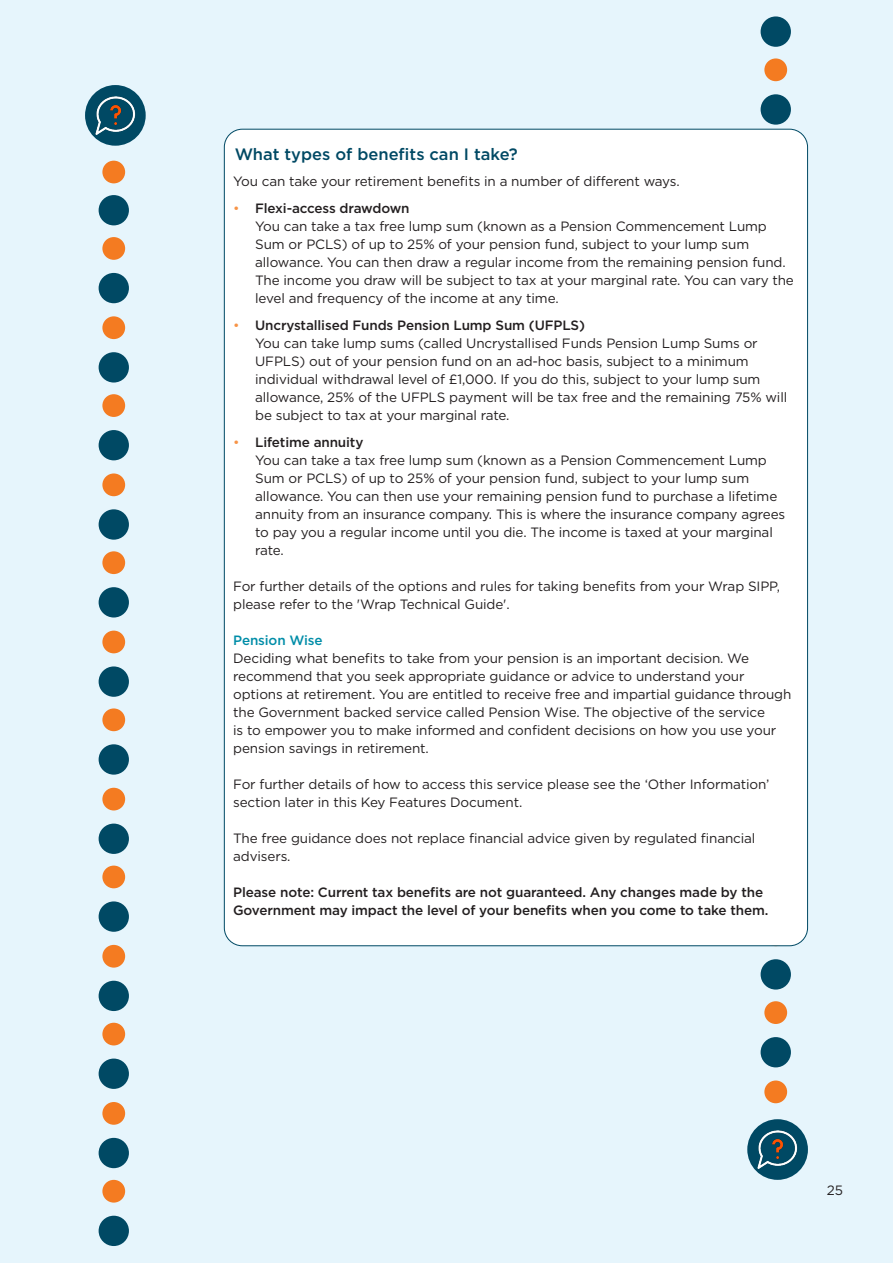
<style>
.page{position:relative;width:893px;height:1263px;background:#e6f5fc}
.page>*{position:absolute;margin:0;border:0;box-sizing:border-box;transform-origin:0 0}
.t1{font:500 16.5px "Gotham";color:#004964}
.t2{font:13.5px/18px "Gotham";letter-spacing:-.01em;color:#231f20}
.t3{font:500 13.5px/18px "Gotham";letter-spacing:-.01em;color:#231f20}
.t4{font:500 13.5px "Gotham";letter-spacing:-.01em;color:#008da8}
.s1{color:#f79447}
.s2{font-weight:500}
</style>
<div class="page">
<div style="left:103px;top:162px;width:21px;height:20px;background:#f47b21;border-radius:50%"></div>
<div style="left:102px;top:161px;width:23px;height:22px;border:2px solid #f47b21;border-radius:50%"></div>
<div style="left:100px;top:196px;width:28px;height:28px;background:#004964;border-radius:50%"></div>
<div style="left:99px;top:195px;width:30px;height:30px;border:3px solid #004964;border-radius:50%"></div>
<div style="left:100px;top:274px;width:28px;height:28px;background:#004964;border-radius:50%"></div>
<div style="left:99px;top:273px;width:30px;height:30px;border:3px solid #004964;border-radius:50%"></div>
<div style="left:100px;top:353px;width:28px;height:28px;background:#004964;border-radius:50%"></div>
<div style="left:99px;top:352px;width:30px;height:30px;border:3px solid #004964;border-radius:50%"></div>
<div style="left:100px;top:431px;width:28px;height:28px;background:#004964;border-radius:50%"></div>
<div style="left:99px;top:430px;width:30px;height:30px;border:3px solid #004964;border-radius:50%"></div>
<div style="left:100px;top:511px;width:28px;height:27px;background:#004964;border-radius:50%"></div>
<div style="left:99px;top:509px;width:30px;height:31px;border:3px solid #004964;border-radius:50%"></div>
<div style="left:100px;top:588px;width:28px;height:28px;background:#004964;border-radius:50%"></div>
<div style="left:99px;top:587px;width:30px;height:30px;border:3px solid #004964;border-radius:50%"></div>
<div style="left:100px;top:668px;width:28px;height:27px;background:#004964;border-radius:50%"></div>
<div style="left:99px;top:666px;width:30px;height:31px;border:3px solid #004964;border-radius:50%"></div>
<div style="left:100px;top:746px;width:28px;height:27px;background:#004964;border-radius:50%"></div>
<div style="left:99px;top:744px;width:30px;height:31px;border:3px solid #004964;border-radius:50%"></div>
<div style="left:100px;top:825px;width:28px;height:27px;background:#004964;border-radius:50%"></div>
<div style="left:99px;top:823px;width:30px;height:31px;border:3px solid #004964;border-radius:50%"></div>
<div style="left:100px;top:903px;width:28px;height:27px;background:#004964;border-radius:50%"></div>
<div style="left:99px;top:901px;width:30px;height:31px;border:3px solid #004964;border-radius:50%"></div>
<div style="left:100px;top:982px;width:28px;height:28px;background:#004964;border-radius:50%"></div>
<div style="left:99px;top:981px;width:30px;height:30px;border:3px solid #004964;border-radius:50%"></div>
<div style="left:100px;top:1060px;width:28px;height:27px;background:#004964;border-radius:50%"></div>
<div style="left:99px;top:1058px;width:30px;height:31px;border:3px solid #004964;border-radius:50%"></div>
<div style="left:100px;top:1139px;width:28px;height:28px;background:#004964;border-radius:50%"></div>
<div style="left:99px;top:1138px;width:30px;height:30px;border:3px solid #004964;border-radius:50%"></div>
<div style="left:100px;top:1217px;width:28px;height:28px;background:#004964;border-radius:50%"></div>
<div style="left:99px;top:1216px;width:30px;height:30px;border:3px solid #004964;border-radius:50%"></div>
<div style="left:103px;top:238px;width:21px;height:21px;background:#f47b21;border-radius:50%"></div>
<div style="left:102px;top:237px;width:23px;height:23px;border:2px solid #f47b21;border-radius:50%"></div>
<div style="left:103px;top:317px;width:21px;height:21px;background:#f47b21;border-radius:50%"></div>
<div style="left:102px;top:316px;width:23px;height:23px;border:2px solid #f47b21;border-radius:50%"></div>
<div style="left:103px;top:395px;width:21px;height:21px;background:#f47b21;border-radius:50%"></div>
<div style="left:102px;top:394px;width:23px;height:23px;border:2px solid #f47b21;border-radius:50%"></div>
<div style="left:103px;top:474px;width:21px;height:21px;background:#f47b21;border-radius:50%"></div>
<div style="left:102px;top:473px;width:23px;height:23px;border:2px solid #f47b21;border-radius:50%"></div>
<div style="left:103px;top:552px;width:21px;height:21px;background:#f47b21;border-radius:50%"></div>
<div style="left:102px;top:551px;width:23px;height:23px;border:2px solid #f47b21;border-radius:50%"></div>
<div style="left:103px;top:632px;width:21px;height:20px;background:#f47b21;border-radius:50%"></div>
<div style="left:102px;top:631px;width:23px;height:22px;border:2px solid #f47b21;border-radius:50%"></div>
<div style="left:103px;top:709px;width:21px;height:21px;background:#f47b21;border-radius:50%"></div>
<div style="left:102px;top:708px;width:23px;height:23px;border:2px solid #f47b21;border-radius:50%"></div>
<div style="left:103px;top:789px;width:21px;height:20px;background:#f47b21;border-radius:50%"></div>
<div style="left:102px;top:788px;width:23px;height:22px;border:2px solid #f47b21;border-radius:50%"></div>
<div style="left:103px;top:866px;width:21px;height:21px;background:#f47b21;border-radius:50%"></div>
<div style="left:102px;top:865px;width:23px;height:23px;border:2px solid #f47b21;border-radius:50%"></div>
<div style="left:103px;top:946px;width:21px;height:21px;background:#f47b21;border-radius:50%"></div>
<div style="left:102px;top:945px;width:23px;height:23px;border:2px solid #f47b21;border-radius:50%"></div>
<div style="left:103px;top:1024px;width:21px;height:20px;background:#f47b21;border-radius:50%"></div>
<div style="left:102px;top:1023px;width:23px;height:22px;border:2px solid #f47b21;border-radius:50%"></div>
<div style="left:103px;top:1103px;width:21px;height:21px;background:#f47b21;border-radius:50%"></div>
<div style="left:102px;top:1102px;width:23px;height:23px;border:2px solid #f47b21;border-radius:50%"></div>
<div style="left:103px;top:1181px;width:21px;height:20px;background:#f47b21;border-radius:50%"></div>
<div style="left:102px;top:1180px;width:23px;height:22px;border:2px solid #f47b21;border-radius:50%"></div>
<div style="left:750px;top:1122px;width:55px;height:55px;background:#004964;border-radius:50%"></div>
<div style="left:747px;top:1119px;width:61px;height:61px;border:5px solid #004964;border-radius:50%"></div>
<img style="left:753px;top:1122px;width:45px;height:55px">
<div style="left:762px;top:18px;width:28px;height:27px;background:#004964;border-radius:50%"></div>
<div style="left:761px;top:16px;width:30px;height:31px;border:3px solid #004964;border-radius:50%"></div>
<div style="left:762px;top:96px;width:28px;height:27px;background:#004964;border-radius:50%"></div>
<div style="left:761px;top:94px;width:30px;height:31px;border:3px solid #004964;border-radius:50%"></div>
<div style="left:762px;top:960px;width:28px;height:28px;background:#004964;border-radius:50%"></div>
<div style="left:761px;top:959px;width:30px;height:30px;border:3px solid #004964;border-radius:50%"></div>
<div style="left:762px;top:1038px;width:28px;height:28px;background:#004964;border-radius:50%"></div>
<div style="left:761px;top:1037px;width:30px;height:30px;border:3px solid #004964;border-radius:50%"></div>
<div style="left:765px;top:59px;width:21px;height:21px;background:#f47b21;border-radius:50%"></div>
<div style="left:764px;top:58px;width:23px;height:23px;border:2px solid #f47b21;border-radius:50%"></div>
<div style="left:765px;top:1002px;width:21px;height:21px;background:#f47b21;border-radius:50%"></div>
<div style="left:764px;top:1001px;width:23px;height:23px;border:2px solid #f47b21;border-radius:50%"></div>
<div style="left:765px;top:1081px;width:21px;height:21px;background:#f47b21;border-radius:50%"></div>
<div style="left:764px;top:1080px;width:23px;height:23px;border:2px solid #f47b21;border-radius:50%"></div>
<div style="left:88px;top:88px;width:55px;height:55px;background:#004964;border-radius:50%"></div>
<div style="left:85px;top:85px;width:61px;height:61px;border:5px solid #004964;border-radius:50%"></div>
<img style="left:91px;top:88px;width:45px;height:55px">
<div style="left:224px;top:129px;width:583px;height:817px;background:#fff;border-radius:18px"></div>
<p class="t1" style="left:235px;top:143px;width:285px">What types of benefits can I take?</p>
<p class="t2" style="left:233px;top:172px;width:448px">You can take your retirement benefits in a number of different ways.</p>
<p class="t2" style="left:255px;top:199px;width:540px;text-indent:-22px"><span class="s1">•</span> <span class="s2">Flexi-access drawdown<br></span>You can take a tax free lump sum (known as a Pension Commencement Lump Sum or PCLS) of up to 25% of your pension fund, subject to your lump sum allowance. You can then draw a regular income from the remaining pension fund.<br>The income you draw will be subject to tax at your marginal rate. You can vary the level and frequency of the income at any time.</p>
<p class="t2" style="left:255px;top:316px;width:534px;text-indent:-22px"><span class="s1">•</span> <span class="s2">Uncrystallised Funds Pension Lump Sum (UFPLS)<br></span>You can take lump sums (called Uncrystallised Funds Pension Lump Sums or UFPLS) out of your pension fund on an ad-hoc basis, subject to a minimum individual withdrawal level of £1,000. If you do this, subject to your lump sum allowance, 25% of the UFPLS payment will be tax free and the remaining 75% will be subject to tax at your marginal rate.</p>
<p class="t2" style="left:255px;top:433px;width:532px;text-indent:-22px"><span class="s1">•</span> <span class="s2">Lifetime annuity<br></span>You can take a tax free lump sum (known as a Pension Commencement Lump Sum or PCLS) of up to 25% of your pension fund, subject to your lump sum allowance. You can then use your remaining pension fund to purchase a lifetime annuity from an insurance company. This is where the insurance company agrees to pay you a regular income until you die. The income is taxed at your marginal rate.</p>
<p class="t2" style="left:233px;top:577px;width:548px">For further details of the options and rules for taking benefits from your Wrap SIPP, please refer to the 'Wrap Technical Guide'.</p>
<p class="t4" style="left:233px;top:632px;width:91px">Pension Wise</p>
<p class="t2" style="left:233px;top:649px;width:560px">Deciding what benefits to take from your pension is an important decision. We recommend that you seek appropriate guidance or advice to understand your options at retirement. You are entitled to receive free and impartial guidance through the Government backed service called Pension Wise. The objective of the service<br>is to empower you to make informed and confident decisions on how you use your pension savings in retirement.</p>
<p class="t2" style="left:233px;top:775px;width:538px">For further details of how to access this service please see the ‘Other Information’ section later in this Key Features Document.</p>
<p class="t2" style="left:233px;top:829px;width:524px">The free guidance does not replace financial advice given by regulated financial advisers.</p>
<p class="t3" style="left:233px;top:883px;width:537px">Please note: Current tax benefits are not guaranteed. Any changes made by the<br>Government may impact the level of your benefits when you come to take them.</p>
<p class="t2" style="left:827px;top:1181px;width:18px">25</p>
</div>
